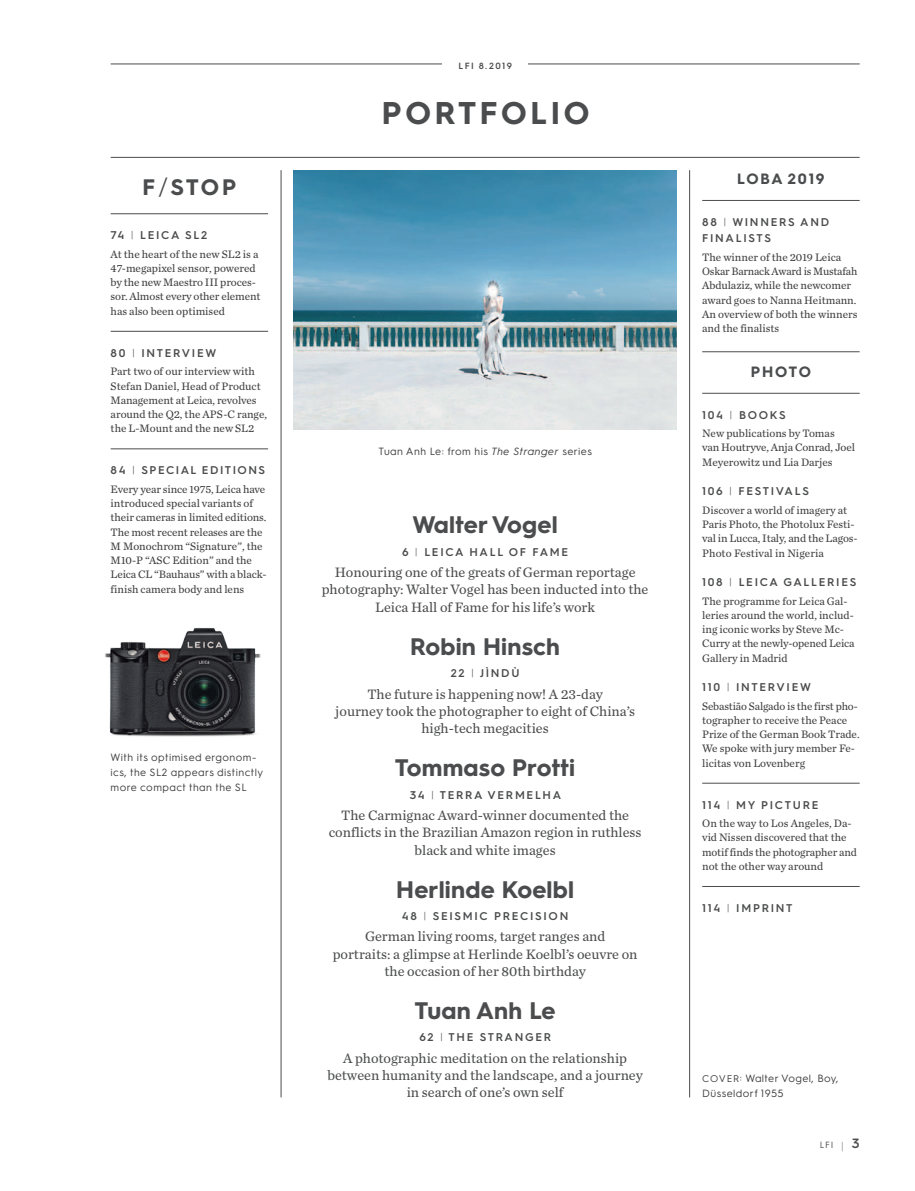
<style>
.page{position:relative;width:915px;height:1191px;background:#fff}
.page>*{position:absolute;margin:0;border:0;box-sizing:border-box;transform-origin:0 0}
.t1{font:700 31.5px "Hurme Geometric Sans 3";letter-spacing:.12em;color:#4b4c4d}
.t2{font:700 24px "Hurme Geometric Sans 3";letter-spacing:.01em;color:#4b4c4d}
.t3{font:700 22.5px "Hurme Geometric Sans 3";color:#4b4c4d}
.t4{font:700 15px "Hurme Geometric Sans 3";letter-spacing:.105em;color:#4b4c4d}
.t5{font:14.25px/17.2px "Chronicle Text G2";color:#4b4c4d;text-align:center}
.t6{font:11.25px/14.2px "Chronicle Text G2";color:#3e3e3f}
.t7{font:600 11.25px "Hurme Geometric Sans 3";letter-spacing:.15em;color:#4b4c4d}
.t8{font:600 11.25px "Hurme Geometric Sans 3";letter-spacing:.13em;color:#4b4c4d}
.t9{font:10.5px/15px "Hurme Geometric Sans 3";letter-spacing:.04em;color:#3e3e3f}
.t10{font:600 9px "Hurme Geometric Sans 3";letter-spacing:.15em;color:#4b4c4d}
.t11{font:9px "Hurme Geometric Sans 3";color:#4b4c4d}
.s1{font-weight:400}
.s2{font-weight:300}
.s3{font-style:italic}
.s4{font-size:9.75px}
.s5{font-weight:300;font-size:12.6px}
.s6{font-weight:600;font-size:13.5px}
</style>
<div class="page">
<hr style="left:111px;top:64px;width:748px;height:1px;background:#4b4c4d">
<hr style="left:111px;top:157px;width:748px;height:1px;background:#4b4c4d">
<hr style="left:281px;top:170px;width:1px;height:927px;background:#4b4c4d">
<hr style="left:689px;top:170px;width:1px;height:927px;background:#4b4c4d">
<div style="left:442px;top:62px;width:85px;height:16px;background:#fff"></div>
<hr style="left:702px;top:200px;width:157px;height:1px;background:#4b4c4d">
<hr style="left:702px;top:351px;width:157px;height:1px;background:#4b4c4d">
<hr style="left:702px;top:393px;width:157px;height:1px;background:#4b4c4d">
<hr style="left:702px;top:783px;width:157px;height:1px;background:#4b4c4d">
<hr style="left:702px;top:886px;width:157px;height:1px;background:#4b4c4d">
<hr style="left:111px;top:213px;width:157px;height:1px;background:#4b4c4d">
<hr style="left:111px;top:331px;width:157px;height:1px;background:#4b4c4d">
<hr style="left:111px;top:448px;width:157px;height:1px;background:#4b4c4d">
<img style="left:293px;top:170px;width:383px;height:259px">
<img style="left:105px;top:628px;width:156px;height:109px">
<h3 class="t3" style="left:143px;top:171px;width:95px">F<span class="s1">/</span>stop</h3>
<p class="t7" style="left:111px;top:227px;width:98px">74 <span class="s2">|</span> LEICA SL2</p>
<p class="t6" style="left:111px;top:246px;width:151px">At the heart of the new SL2 is a<br>47-megapixel sensor, powered by the new Maestro III proces&shy;sor. Almost every other element has also been optimised</p>
<p class="t7" style="left:111px;top:345px;width:90px">80 <span class="s2">|</span> I NTERVIEW</p>
<p class="t6" style="left:111px;top:364px;width:158px">Part two of our interview with<br>Stefan Daniel, Head of Product<br>Management at Leica, revolves around the Q2, the APS-C range, the L-Mount and the new SL2</p>
<p class="t8" style="left:111px;top:462px;width:147px">84 <span class="s2">|</span> SPECIAL EDITIONS</p>
<p class="t6" style="left:111px;top:481px;width:157px">Every year since 1975, Leica have introduced special variants of their cameras in limited editions.<br>The most recent releases are the<br>M Monochrom “Signature”, the<br>M10-P “ASC Edition” and the<br>Leica CL “Bauhaus” with a black&shy;finish camera body and lens</p>
<p class="t9" style="left:111px;top:749px;width:154px">With its optimised ergonom&shy;ics, the SL2 appears distinctly more compact than the SL</p>
<p class="t10" style="left:458px;top:59px;width:55px">LFI 8.2019</p>
<h1 class="t1" style="left:382px;top:91px;width:209px">portfolio</h1>
<p class="t9" style="left:378px;top:443px;width:215px">Tuan Anh Le: from his <span class="s3">The Stranger</span> series</p>
<h2 class="t2" style="left:412px;top:508px;width:147px">Walter Vogel</h2>
<p class="t7" style="left:402px;top:544px;width:167px">6 <span class="s2">|</span> LEICA HALL OF FAME</p>
<p class="t5" style="left:322px;top:563px;width:328px">Honouring one of the greats of German reportage photography: Walter Vogel has been inducted into the<br>Leica Hall of Fame for his life’s work</p>
<h2 class="t2" style="left:410px;top:629px;width:151px">Robin Hinsch</h2>
<p class="t7" style="left:450px;top:665px;width:70px">22 <span class="s2">|</span> JÌNDÙ</p>
<p class="t5" style="left:335px;top:684px;width:301px">The future is happening now! A 23-day<br>journey took the photographer to eight of China’s high-tech megacities</p>
<h2 class="t2" style="left:395px;top:751px;width:182px">Tommaso Protti</h2>
<p class="t7" style="left:409px;top:786px;width:143px">34 <span class="s2">|</span> TERRA VERME LHA</p>
<p class="t5" style="left:328px;top:806px;width:314px">The Carmignac Award-winner documented the conflicts in the Brazilian Amazon region in ruthless black and white images</p>
<h2 class="t2" style="left:396px;top:872px;width:179px">Herlinde Koelbl</h2>
<p class="t7" style="left:402px;top:908px;width:70px">48 <span class="s2">|</span> SEI SMIC</p>
<p class="t7" style="left:494px;top:908px;width:26px">PRECI</p>
<p class="t7" style="left:535px;top:908px;width:35px">SIO N</p>
<p class="t5" style="left:332px;top:927px;width:306px">German living rooms, target ranges and<br>portraits: a glimpse at Herlinde Koelbl’s oeuvre on the occasion of her 80th birthday</p>
<h2 class="t2" style="left:414px;top:994px;width:142px">Tuan Anh Le</h2>
<p class="t7" style="left:419px;top:1029px;width:69px">62 <span class="s2">|</span> THE STR</p>
<p class="t7" style="left:504px;top:1029px;width:47px">ANGER</p>
<p class="t5" style="left:327px;top:1048px;width:317px">A photographic meditation on the relationship between humanity and the landscape, and a journey in search of one’s own self</p>
<h3 class="t4" style="left:737px;top:169px;width:89px">lOba 2019</h3>
<p class="t7" style="left:702px;top:214px;width:85px">88 <span class="s2">|</span> WINNERS</p>
<p class="t7" style="left:800px;top:214px;width:20px">AND</p>
<p class="t7" style="left:702px;top:230px;width:55px">FINALISTS</p>
<p class="t6" style="left:702px;top:249px;width:157px">The winner of the 2019 Leica<br>Oskar Barnack Award is Mustafah<br>Abdulaziz, while the newcomer award goes to Nanna Heitmann.<br>An overview of both the winners and the finalists</p>
<h3 class="t4" style="left:750px;top:361px;width:61px">Ph oto</h3>
<p class="t7" style="left:702px;top:407px;width:84px">104 <span class="s2">|</span> BOOKS</p>
<p class="t6" style="left:702px;top:426px;width:154px">New publications by Tomas<br>van Houtryve, Anja Conrad, Joel<br>Meyerowitz und Lia Darjes</p>
<p class="t7" style="left:702px;top:483px;width:100px">106 <span class="s2">|</span> FEST IVALS</p>
<p class="t6" style="left:702px;top:502px;width:157px">Discover a world of imagery at<br>Paris Photo, the Photolux Festi&shy;val in Lucca, Italy, and the Lagos-<br>Photo Festival in Nigeria</p>
<p class="t7" style="left:702px;top:574px;width:155px">108 <span class="s2">|</span> LEICA GALL ERIES</p>
<p class="t6" style="left:702px;top:593px;width:154px">The programme for Leica Gal&shy;leries around the world, includ&shy;ing iconic works by Steve Mc-<br>Curry at the newly-opened Leica<br>Gallery in Madrid</p>
<p class="t7" style="left:702px;top:679px;width:42px">110 <span class="s2">|</span> INT</p>
<p class="t7" style="left:759px;top:679px;width:53px">ERV IEW</p>
<p class="t6" style="left:702px;top:698px;width:159px">Sebastião Salgado is the first pho&shy;tographer to receive the Peace<br>Prize of the German Book Trade.<br>We spoke with jury member Fe&shy;licitas von Lovenberg</p>
<p class="t7" style="left:702px;top:797px;width:118px">114 <span class="s2">|</span> MY PICTURE</p>
<p class="t6" style="left:702px;top:815px;width:156px">On the way to Los Angeles, Da&shy;vid Nissen discovered that the motif finds the photographer and not the other way around</p>
<p class="t7" style="left:702px;top:900px;width:83px">114 <span class="s2">|</span> IMPRINT</p>
<p class="t9" style="left:702px;top:1070px;width:138px"><span class="s4">Cover:</span> Walter Vogel, Boy,<br>Düsseldorf 1955</p>
<p class="t11" style="left:819px;top:1139px;width:41px">lFI <span class="s5">|</span> <span class="s6">3</span></p>
</div>
